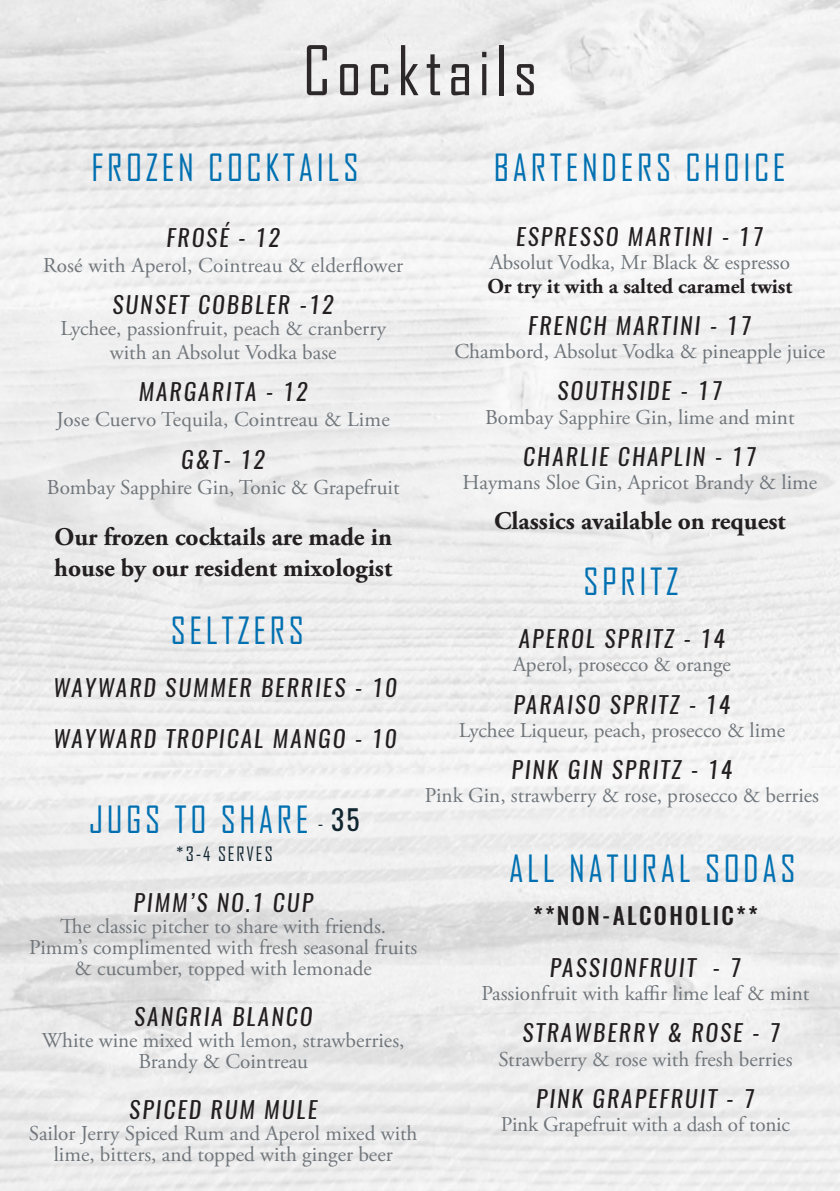
<style>
.page{position:relative;width:840px;height:1191px;background:#fff}
.page>*{position:absolute;margin:0;border:0;box-sizing:border-box;transform-origin:0 0}
.t1{font:65.6px "Agency FB";letter-spacing:.09em;color:#231f20}
.t2{font:36px "Agency FB";letter-spacing:.1em;color:#0070b1}
.t3{font:700 25.4px/31.6px "Adobe Garamond Pro";color:#231f20}
.t4{font:italic 23.2px/50.8px "Oswald";letter-spacing:.09em;color:#231f20}
.t5{font:500 23.2px "Oswald";letter-spacing:.1em;color:#231f20}
.t6{font:21.2px/21.2px "Adobe Garamond Pro";color:#70767b;text-align:center}
.t7{font:700 21.2px/23.2px "Adobe Garamond Pro";color:#231f20}
.t8{font:19px "Agency FB";letter-spacing:.1em;color:#112530}
.s1{font-weight:400;color:#70767b}
.s2{font-size:19px;color:#112530}
.s3{font-family:"Oswald";font-size:27.4px;color:#112530}
</style>
<div class="page">
<h1 class="t1" style="left:303px;top:31px;width:236px">Cocktails</h1>
<p class="t2" style="left:91px;top:145px;width:268px">FROZEN COCKTAILS</p>
<p class="t2" style="left:493px;top:145px;width:293px">BARTENDERS CHOICE</p>
<p class="t4" style="left:166px;top:212px;width:115px">FROSÉ - 12</p>
<p class="t6" style="left:43px;top:255px;width:361px">Rosé with Aperol, Cointreau &amp; elderflower</p>
<p class="t4" style="left:112px;top:279px;width:223px">SUNSET COBBLER -12</p>
<p class="t6" style="left:60px;top:318px;width:327px;line-height:23.2px">Lychee, passionfruit, peach &amp; cranberry with an Absolut Vodka base</p>
<p class="t4" style="left:139px;top:366px;width:170px">MARGARITA - 12</p>
<p class="t6" style="left:57px;top:410px;width:334px">Jose Cuervo Tequila, Cointreau &amp; Lime</p>
<p class="t4" style="left:181px;top:434px;width:85px">G&amp;T- 12</p>
<p class="t6" style="left:47px;top:477px;width:354px">Bombay Sapphire Gin, Tonic &amp; Grapefruit</p>
<p class="t3" style="left:54px;top:521px;width:339px">Our frozen cocktails are made in house by our resident mixologist</p>
<p class="t4" style="left:516px;top:211px;width:249px">ESPRESSO MARTINI - 17</p>
<p class="t7" style="left:487px;top:251px;width:306px"><span class="s1">Absolut Vodka, Mr Black &amp; espresso<br></span>Or try it with a salted caramel twist</p>
<p class="t4" style="left:528px;top:300px;width:225px">FRENCH MARTINI - 17</p>
<p class="t6" style="left:454px;top:341px;width:372px">Chambord, Absolut Vodka &amp; pineapple juice</p>
<p class="t4" style="left:557px;top:365px;width:166px">SOUTHSIDE - 17</p>
<p class="t6" style="left:485px;top:407px;width:311px">Bombay Sapphire Gin, lime and mint</p>
<p class="t4" style="left:523px;top:431px;width:235px">CHARLIE CHAPLIN - 17</p>
<p class="t6" style="left:462px;top:472px;width:356px">Haymans Sloe Gin, Apricot Brandy &amp; lime</p>
<p class="t3" style="left:493px;top:506px;width:293px">Classics available on request</p>
<p class="t2" style="left:583px;top:559px;width:96px">SPRITZ</p>
<p class="t2" style="left:171px;top:609px;width:134px">SELTZERS</p>
<p class="t4" style="left:53px;top:662px;width:345px">WAYWARD SUMMER BERRIES - 10<br>WAYWARD TROPICAL MANGO - 10</p>
<p class="t2" style="left:89px;top:798px;width:272px">JUGS TO SHARE <span class="s2">-</span> <span class="s3">35</span></p>
<p class="t8" style="left:176px;top:842px;width:98px">*3-4 SERVES</p>
<p class="t4" style="left:133px;top:877px;width:181px">PIMM’S NO.1 CUP</p>
<p class="t6" style="left:29px;top:916px;width:389px">The classic pitcher to share with friends.<br>Pimm’s complimented with fresh seasonal fruits &amp; cucumber, topped with lemonade</p>
<p class="t4" style="left:134px;top:991px;width:179px">SANGRIA BLANCO</p>
<p class="t6" style="left:42px;top:1030px;width:364px">White wine mixed with lemon, strawberries,<br>Brandy &amp; Cointreau</p>
<p class="t4" style="left:129px;top:1084px;width:189px">SPICED RUM MULE</p>
<p class="t6" style="left:29px;top:1123px;width:390px">Sailor Jerry Spiced Rum and Aperol mixed with lime, bitters, and topped with ginger beer</p>
<p class="t4" style="left:518px;top:613px;width:208px">APEROL SPRITZ - 14</p>
<p class="t6" style="left:512px;top:654px;width:219px">Aperol, prosecco &amp; orange</p>
<p class="t4" style="left:513px;top:679px;width:218px">PARAISO SPRITZ - 14</p>
<p class="t6" style="left:458px;top:720px;width:328px">Lychee Liqueur, peach, prosecco &amp; lime</p>
<p class="t4" style="left:511px;top:744px;width:222px">PINK GIN SPRITZ - 14</p>
<p class="t6" style="left:424px;top:785px;width:395px">Pink Gin, strawberry &amp; rose, prosecco &amp; berries</p>
<p class="t2" style="left:509px;top:846px;width:288px">ALL NATURAL SODAS</p>
<p class="t5" style="left:532px;top:899px;width:226px">**NON-ALCOHOLIC**</p>
<p class="t4" style="left:549px;top:942px;width:193px">PASSIONFRUIT - 7</p>
<p class="t6" style="left:481px;top:983px;width:329px">Passionfruit with kaffir lime leaf &amp; mint</p>
<p class="t4" style="left:522px;top:1007px;width:259px">STRAWBERRY &amp; ROSE - 7</p>
<p class="t6" style="left:498px;top:1049px;width:295px">Strawberry &amp; rose with fresh berries</p>
<p class="t4" style="left:536px;top:1073px;width:220px">PINK GRAPEFRUIT - 7</p>
<p class="t6" style="left:500px;top:1114px;width:290px">Pink Grapefruit with a dash of tonic</p>
</div>
